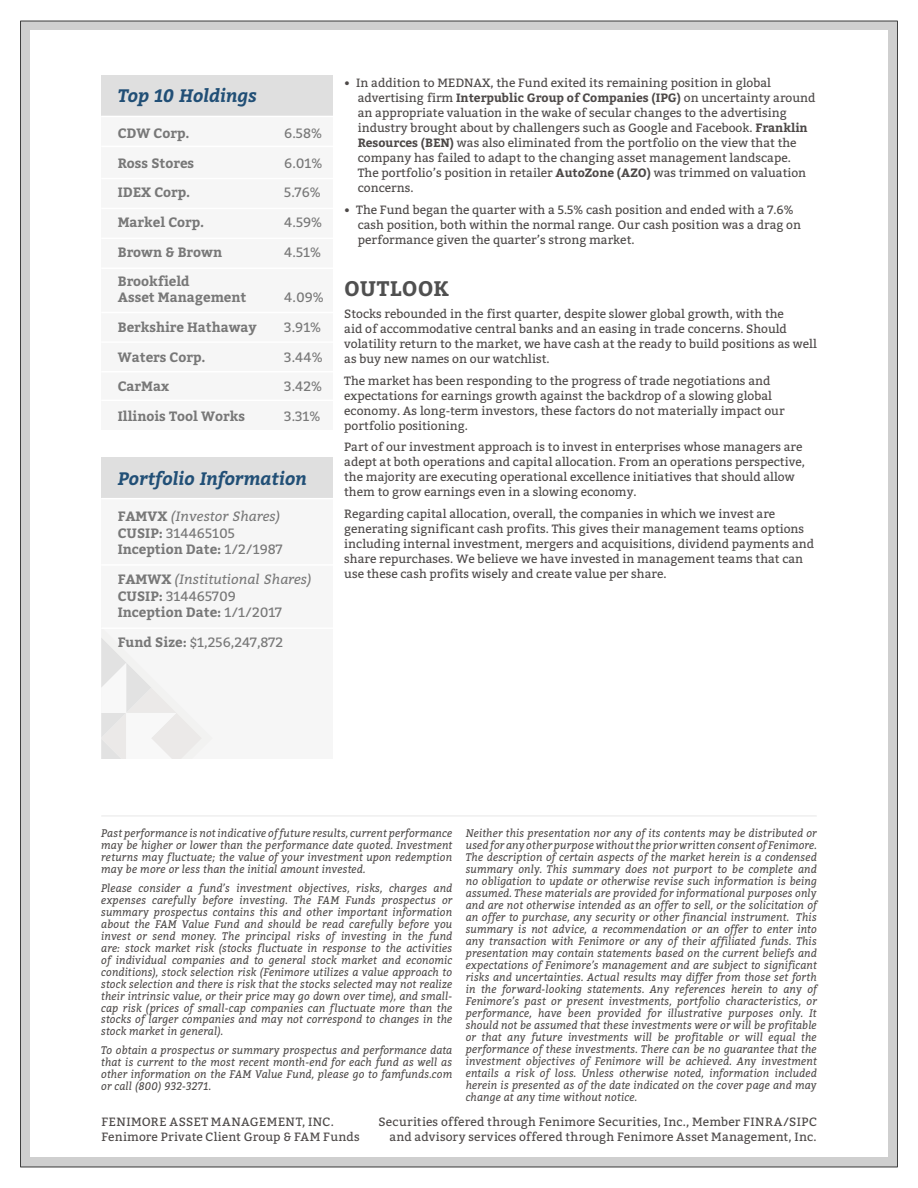
<style>
.page{position:relative;width:918px;height:1188px;background:#fff}
.page>*{position:absolute;margin:0;border:0;box-sizing:border-box;transform-origin:0 0}
.t1{font:700 21px "Bitter";letter-spacing:.01em;color:#505050}
.t2{font:italic 700 18px "Bitter";letter-spacing:-.01em;color:#214f76}
.t3{font:700 13.5px/16.5px "Bitter";color:#787878}
.t4{font:13.5px "Bitter";color:#787878}
.t5{font:12px/15px "Bitter";color:#4d4948}
.t6{font:12px/15px "Bitter";letter-spacing:.02em;color:#4d4948}
.t7{font:italic 10.95px/12px "Bitter";letter-spacing:.015em;color:#4d4948;text-align:justify;scale:.92 1}
.s1{font-weight:400;font-style:italic}
.s2{font-weight:400}
.s3{font-weight:700}
</style>
<div class="page">
<div style="left:21px;top:21px;width:876px;height:1146px;background:#cfcfcf"></div>
<div style="left:30px;top:30px;width:858px;height:1127px;background:#fff"></div>
<div style="left:101px;top:458px;width:232px;height:300px;background:#f6f6f6"></div>
<svg style="left:101px;top:638px;width:100px;height:120px"></svg>
<div style="left:101px;top:76px;width:232px;height:354px;background:#f6f6f6"></div>
<div style="left:101px;top:458px;width:232px;height:40px;background:#dfdfdf"></div>
<div style="left:101px;top:76px;width:232px;height:40px;background:#dfdfdf"></div>
<hr style="left:101px;top:627px;width:237px;height:2px;background:#fff">
<hr style="left:101px;top:564px;width:237px;height:2px;background:#fff">
<hr style="left:101px;top:146px;width:237px;height:1px;background:#fff">
<hr style="left:101px;top:178px;width:237px;height:1px;background:#fff">
<hr style="left:101px;top:208px;width:237px;height:1px;background:#fff">
<hr style="left:101px;top:238px;width:237px;height:1px;background:#fff">
<hr style="left:101px;top:268px;width:237px;height:1px;background:#fff">
<hr style="left:101px;top:312px;width:237px;height:1px;background:#fff">
<hr style="left:101px;top:341px;width:237px;height:2px;background:#fff">
<hr style="left:101px;top:371px;width:237px;height:2px;background:#fff">
<hr style="left:101px;top:400px;width:237px;height:1px;background:#fff">
<hr style="left:101px;top:498px;width:237px;height:1px;background:#fff">
<hr style="left:101px;top:116px;width:237px;height:1px;background:#fff">
<hr style="left:101px;top:815px;width:716px;height:2px;background:#efefef">
<h2 class="t2" style="left:118px;top:81px;width:140px">Top 10 Holdings</h2>
<p class="t3" style="left:118px;top:125px;width:73px">CDW Corp.</p>
<p class="t4" style="left:284px;top:125px;width:39px">6.58%</p>
<p class="t3" style="left:118px;top:155px;width:78px">Ross Stores</p>
<p class="t4" style="left:284px;top:155px;width:40px">6.01%</p>
<p class="t3" style="left:118px;top:184px;width:74px">IDEX Corp.</p>
<p class="t4" style="left:284px;top:185px;width:38px">5.76%</p>
<p class="t3" style="left:118px;top:214px;width:88px">Markel Corp.</p>
<p class="t4" style="left:284px;top:214px;width:40px">4.59%</p>
<p class="t3" style="left:118px;top:244px;width:106px">Brown &amp; Brown</p>
<p class="t4" style="left:284px;top:244px;width:38px">4.51%</p>
<p class="t3" style="left:118px;top:274px;width:130px;line-height:16px">Brookfield<br>Asset Management</p>
<p class="t4" style="left:284px;top:290px;width:41px">4.09%</p>
<p class="t3" style="left:118px;top:319px;width:141px">Berkshire Hathaway</p>
<p class="t4" style="left:284px;top:319px;width:38px">3.91%</p>
<p class="t3" style="left:118px;top:349px;width:89px">Waters Corp.</p>
<p class="t4" style="left:284px;top:349px;width:40px">3.44%</p>
<p class="t3" style="left:118px;top:378px;width:53px">CarMax</p>
<p class="t4" style="left:284px;top:379px;width:39px">3.42%</p>
<p class="t3" style="left:118px;top:408px;width:129px">Illinois Tool Works</p>
<p class="t4" style="left:284px;top:408px;width:38px">3.31%</p>
<h2 class="t2" style="left:118px;top:464px;width:190px">Portfolio Information</h2>
<p class="t3" style="left:118px;top:508px;width:166px">FAMVX <span class="s1">(Investor Shares)<br></span>CUSIP: <span class="s2">314465105<br></span>Inception Date: <span class="s2">1/2/1987</span></p>
<p class="t3" style="left:118px;top:571px;width:195px">FAMWX <span class="s1">(Institutional Shares)<br></span>CUSIP: <span class="s2">314465709<br></span>Inception Date: <span class="s2">1/1/2017</span></p>
<p class="t4" style="left:118px;top:635px;width:167px"><span class="s3">Fund Size:</span> $1,256,247,872</p>
<p class="t5" style="left:358px;top:75px;width:459px;text-indent:-13px">• In addition to MEDNAX, the Fund exited its remaining position in global advertising firm <span class="s3">Interpublic Group of Companies (IPG)</span> on uncertainty around an appropriate valuation in the wake of secular changes to the advertising industry brought about by challengers such as Google and Facebook. <span class="s3">Franklin Resources (BEN)</span> was also eliminated from the portfolio on the view that the company has failed to adapt to the changing asset management landscape.<br>The portfolio’s position in retailer <span class="s3">AutoZone (AZO)</span> was trimmed on valuation concerns.</p>
<p class="t5" style="left:358px;top:202px;width:445px;text-indent:-14px">• The Fund began the quarter with a 5.5% cash position and ended with a 7.6% cash position, both within the normal range. Our cash position was a drag on performance given the quarter’s strong market.</p>
<h1 class="t1" style="left:344px;top:276px;width:106px">OUTLOOK</h1>
<p class="t5" style="left:344px;top:306px;width:474px">Stocks rebounded in the first quarter, despite slower global growth, with the<br>aid of accommodative central banks and an easing in trade concerns. Should volatility return to the market, we have cash at the ready to build positions as well as buy new names on our watchlist.</p>
<p class="t5" style="left:344px;top:373px;width:442px">The market has been responding to the progress of trade negotiations and expectations for earnings growth against the backdrop of a slowing global economy. As long-term investors, these factors do not materially impact our portfolio positioning.</p>
<p class="t5" style="left:344px;top:440px;width:462px">Part of our investment approach is to invest in enterprises whose managers are adept at both operations and capital allocation. From an operations perspective, the majority are executing operational excellence initiatives that should allow them to grow earnings even in a slowing economy.</p>
<p class="t5" style="left:344px;top:507px;width:472px">Regarding capital allocation, overall, the companies in which we invest are generating significant cash profits. This gives their management teams options including internal investment, mergers and acquisitions, dividend payments and share repurchases. We believe we have invested in management teams that can use these cash profits wisely and create value per share.</p>
<p class="t7" style="left:466px;top:826px;width:383px">Neither this presentation nor any of its contents may be distributed or used for any other purpose without the prior written consent of Fenimore.<br>The description of certain aspects of the market herein is a condensed summary only. This summary does not purport to be complete and no obligation to update or otherwise revise such information is being assumed. These materials are provided for informational purposes only and are not otherwise intended as an offer to sell, or the solicitation of an offer to purchase, any security or other financial instrument. This summary is not advice, a recommendation or an offer to enter into any transaction with Fenimore or any of their affiliated funds. This presentation may contain statements based on the current beliefs and expectations of Fenimore’s management and are subject to significant risks and uncertainties. Actual results may differ from those set forth in the forward-looking statements. Any references herein to any of Fenimore’s past or present investments, portfolio characteristics, or performance, have been provided for illustrative purposes only. It should not be assumed that these investments were or will be profitable or that any future investments will be profitable or will equal the performance of these investments. There can be no guarantee that the investment objectives of Fenimore will be achieved. Any investment entails a risk of loss. Unless otherwise noted, information included herein is presented as of the date indicated on the cover page and may change at any time without notice.</p>
<p class="t5" style="left:379px;top:1114px;width:440px;text-align:right">Securities offered through Fenimore Securities, Inc., Member FINRA/SIPC and advisory services offered through Fenimore Asset Management, Inc.</p>
<p class="t7" style="left:101px;top:826px;width:383px">Past performance is not indicative of future results, current performance may be higher or lower than the performance date quoted. Investment returns may fluctuate; the value of your investment upon redemption may be more or less than the initial amount invested.</p>
<p class="t7" style="left:101px;top:881px;width:383px">Please consider a fund’s investment objectives, risks, charges and expenses carefully before investing. The FAM Funds prospectus or summary prospectus contains this and other important information about the FAM Value Fund and should be read carefully before you invest or send money. The principal risks of investing in the fund are: stock market risk (stocks fluctuate in response to the activities of individual companies and to general stock market and economic conditions), stock selection risk (Fenimore utilizes a value approach to stock selection and there is risk that the stocks selected may not realize their intrinsic value, or their price may go down over time), and small&shy;cap risk (prices of small-cap companies can fluctuate more than the stocks of larger companies and may not correspond to changes in the stock market in general).</p>
<p class="t7" style="left:101px;top:1044px;width:383px">To obtain a prospectus or summary prospectus and performance data that is current to the most recent month-end for each fund as well as other information on the FAM Value Fund, please go to famfunds.com or call (800) 932-3271.</p>
<p class="t6" style="left:101px;top:1114px;width:260px">FENIMORE ASSET MANAGEMENT, INC.<br>Fenimore Private Client Group &amp; FAM Funds</p>
</div>
